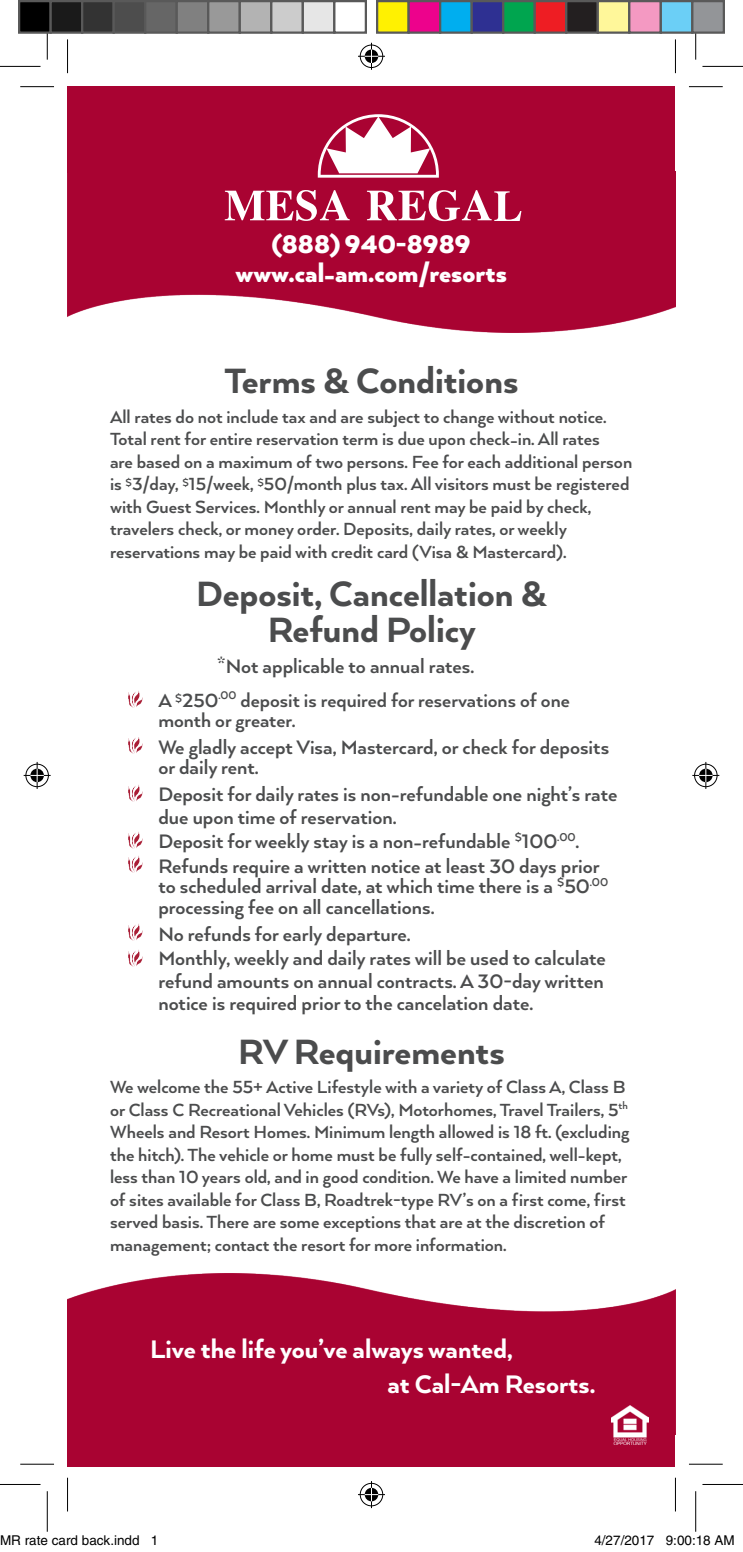
<style>
.page{position:relative;width:743px;height:1552px;background:#fff}
.page>*{position:absolute;margin:0;border:0;box-sizing:border-box;transform-origin:0 0}
.t1{font:800 40.5px "Arquitecta";color:#4b4c4d}
.t2{font:800 29.25px "Arquitecta";color:#fff}
.t3{font:900 29.25px "Arquitecta";color:#fff}
.t4{font:700 22.5px/20.2px "Arquitecta";color:#4b4c4d}
.t5{font:700 22.05px/20.2px "Arquitecta";color:#4b4c4d}
.t6{font:700 20.25px/22.5px "Arquitecta";color:#4b4c4d}
.t7{font:13.5px "Helvetica";color:#000}
</style>
<div class="page">
<img style="left:68px;top:173px;width:607px;height:160px">
<img style="left:67px;top:1273px;width:608px;height:161px">
<div style="left:68px;top:87px;width:607px;height:86px;background:#a90332"></div>
<div style="left:68px;top:1380px;width:607px;height:86px;background:#a90332"></div>
<img style="left:129px;top:737px;width:14px;height:16px">
<img style="left:129px;top:690px;width:14px;height:17px">
<img style="left:129px;top:784px;width:14px;height:17px">
<img style="left:611px;top:1405px;width:37px;height:39px">
<img style="left:129px;top:831px;width:14px;height:17px">
<img style="left:129px;top:855px;width:14px;height:17px">
<img style="left:129px;top:923px;width:14px;height:17px">
<img style="left:129px;top:949px;width:14px;height:17px">
<svg style="left:318px;top:114px;width:121px;height:64px"></svg>
<svg style="left:225px;top:190px;width:124px;height:31px"></svg>
<svg style="left:367px;top:190px;width:154px;height:31px"></svg>
<hr style="left:20px;top:86px;width:34px;height:1px;background:#000">
<hr style="left:688px;top:86px;width:34px;height:1px;background:#000">
<hr style="left:20px;top:1463px;width:34px;height:1px;background:#000">
<hr style="left:688px;top:1463px;width:34px;height:1px;background:#000">
<hr style="left:67px;top:39px;width:1px;height:34px;background:#000">
<hr style="left:67px;top:1477px;width:1px;height:34px;background:#000">
<hr style="left:675px;top:39px;width:1px;height:34px;background:#000">
<hr style="left:675px;top:1477px;width:1px;height:34px;background:#000">
<hr style="left:0;top:66px;width:40px;height:1px;background:#000">
<hr style="left:702px;top:66px;width:40px;height:1px;background:#000">
<hr style="left:0;top:1483px;width:40px;height:1px;background:#000">
<hr style="left:702px;top:1483px;width:40px;height:1px;background:#000">
<hr style="left:47px;top:19px;width:1px;height:41px;background:#000">
<hr style="left:47px;top:1491px;width:1px;height:40px;background:#000">
<hr style="left:695px;top:19px;width:1px;height:41px;background:#000">
<hr style="left:695px;top:1491px;width:1px;height:40px;background:#000">
<svg style="left:358px;top:43px;width:27px;height:27px"></svg>
<svg style="left:358px;top:1481px;width:27px;height:27px"></svg>
<svg style="left:24px;top:762px;width:27px;height:27px"></svg>
<svg style="left:692px;top:762px;width:27px;height:27px"></svg>
<div style="left:19px;top:1px;width:32px;height:32px;background:#000"></div>
<div style="left:18px;top:0;width:34px;height:34px;border:2px solid #595959"></div>
<div style="left:51px;top:1px;width:31px;height:32px;background:#1a1a1a"></div>
<div style="left:50px;top:0;width:33px;height:34px;border:2px solid #595959"></div>
<div style="left:82px;top:1px;width:32px;height:32px;background:#333"></div>
<div style="left:81px;top:0;width:34px;height:34px;border:2px solid #595959"></div>
<div style="left:114px;top:1px;width:31px;height:32px;background:#4d4d4d"></div>
<div style="left:112px;top:0;width:34px;height:34px;border:2px solid #595959"></div>
<div style="left:145px;top:1px;width:32px;height:32px;background:#666"></div>
<div style="left:144px;top:0;width:34px;height:34px;border:2px solid #595959"></div>
<div style="left:177px;top:1px;width:31px;height:32px;background:#808080"></div>
<div style="left:176px;top:0;width:33px;height:34px;border:2px solid #595959"></div>
<div style="left:208px;top:1px;width:32px;height:32px;background:#999"></div>
<div style="left:207px;top:0;width:34px;height:34px;border:2px solid #595959"></div>
<div style="left:240px;top:1px;width:31px;height:32px;background:#b3b3b3"></div>
<div style="left:238px;top:0;width:34px;height:34px;border:2px solid #595959"></div>
<div style="left:271px;top:1px;width:32px;height:32px;background:#ccc"></div>
<div style="left:270px;top:0;width:34px;height:34px;border:2px solid #595959"></div>
<div style="left:303px;top:1px;width:31px;height:32px;background:#e6e6e6"></div>
<div style="left:302px;top:0;width:33px;height:34px;border:2px solid #595959"></div>
<div style="left:333px;top:0;width:34px;height:34px;border:2px solid #595959"></div>
<div style="left:377px;top:1px;width:31px;height:32px;background:#fff101"></div>
<div style="left:376px;top:0;width:34px;height:34px;border:2px solid #595959"></div>
<div style="left:408px;top:1px;width:32px;height:32px;background:#ed028c"></div>
<div style="left:407px;top:0;width:34px;height:34px;border:2px solid #595959"></div>
<div style="left:440px;top:1px;width:31px;height:32px;background:#00aeef"></div>
<div style="left:439px;top:0;width:33px;height:34px;border:2px solid #595959"></div>
<div style="left:471px;top:1px;width:32px;height:32px;background:#2e3092"></div>
<div style="left:470px;top:0;width:34px;height:34px;border:2px solid #595959"></div>
<div style="left:503px;top:1px;width:31px;height:32px;background:#00a54f"></div>
<div style="left:502px;top:0;width:34px;height:34px;border:2px solid #595959"></div>
<div style="left:534px;top:1px;width:32px;height:32px;background:#ee1d23"></div>
<div style="left:533px;top:0;width:34px;height:34px;border:2px solid #595959"></div>
<div style="left:566px;top:1px;width:31px;height:32px;background:#231f20"></div>
<div style="left:565px;top:0;width:33px;height:34px;border:2px solid #595959"></div>
<div style="left:597px;top:1px;width:32px;height:32px;background:#fff79a"></div>
<div style="left:596px;top:0;width:34px;height:34px;border:2px solid #595959"></div>
<div style="left:629px;top:1px;width:31px;height:32px;background:#f499c2"></div>
<div style="left:628px;top:0;width:34px;height:34px;border:2px solid #595959"></div>
<div style="left:660px;top:1px;width:32px;height:32px;background:#6bcff6"></div>
<div style="left:659px;top:0;width:34px;height:34px;border:2px solid #595959"></div>
<div style="left:692px;top:1px;width:31px;height:32px;background:#939598"></div>
<div style="left:691px;top:0;width:33px;height:34px;border:2px solid #595959"></div>
<div style="left:633px;top:1536px;width:5px;height:8px;border:1px solid #fff;border-radius:50%"></div>
<div style="left:632px;top:1535px;width:7px;height:10px;border:1px solid #fff;border-radius:50%"></div>
<div style="left:678px;top:1536px;width:5px;height:8px;border:1px solid #fff;border-radius:50%"></div>
<div style="left:677px;top:1535px;width:7px;height:10px;border:1px solid #fff;border-radius:50%"></div>
<div style="left:685px;top:1536px;width:5px;height:8px;border:1px solid #fff;border-radius:50%"></div>
<div style="left:684px;top:1535px;width:8px;height:10px;border:1px solid #fff;border-radius:50%"></div>
<p class="t3" style="left:272px;top:225px;width:200px">(888) 940-8989</p>
<p class="t3" style="left:235px;top:255px;width:273px">www.cal-am.com/resorts</p>
<p class="t1" style="left:224px;top:355px;width:295px">Terms &amp; Conditions</p>
<p class="t6" style="left:110px;top:405px;width:498px">All rates do not include tax and are subject to change without notice.<br>Total rent for entire reservation term is due upon check-in. All rates</p>
<p class="t6" style="left:110px;top:450px;width:523px">are based on a maximum of two persons. Fee for each additional person is <sup>$</sup>3/day, <sup>$</sup>15/week, <sup>$</sup>50/month plus tax. All visitors must be registered with Guest Services. Monthly or annual rent may be paid by check,</p>
<p class="t6" style="left:110px;top:517px;width:458px">travelers check, or money order. Deposits, daily rates, or weekly</p>
<p class="t6" style="left:110px;top:540px;width:458px">reservations may be paid with credit card (Visa &amp; Mastercard).</p>
<p class="t1" style="left:196px;top:568px;width:352px">Deposit, Cancellation &amp;</p>
<p class="t1" style="left:268px;top:604px;width:210px">Refund Policy</p>
<p class="t4" style="left:217px;top:655px;width:259px">*Not applicable to annual rates.</p>
<p class="t5" style="left:158px;top:689px;width:413px">A <sup>$</sup>250<sup>.00</sup> deposit is required for reservations of one month or greater.</p>
<p class="t4" style="left:158px;top:736px;width:452px">We gladly accept Visa, Mastercard, or check for deposits or daily rent.</p>
<p class="t4" style="left:158px;top:782px;width:460px;line-height:22.5px">Deposit for daily rates is non-refundable one night’s rate due upon time of reservation.</p>
<p class="t4" style="left:158px;top:830px;width:422px">Deposit for weekly stay is a non-refundable <sup>$</sup>100<sup>.00</sup>.</p>
<p class="t4" style="left:158px;top:855px;width:451px">Refunds require a written notice at least 30 days prior to scheduled arrival date, at which time there is a <sup>$</sup>50<sup>.00 </sup>processing fee on all cancellations.</p>
<p class="t4" style="left:158px;top:923px;width:254px">No refunds for early departure.</p>
<p class="t4" style="left:158px;top:946px;width:449px;line-height:22.5px;text-align:justify">Monthly, weekly and daily rates will be used to calculate refund amounts on annual contracts. A 30-day written notice is required prior to the cancelation date.</p>
<p class="t1" style="left:238px;top:1027px;width:268px">RV Requirements</p>
<p class="t6" style="left:110px;top:1075px;width:521px">We welcome the 55+ Active Lifestyle with a variety of Class A, Class B or Class C Recreational Vehicles (RVs), Motorhomes, Travel Trailers, 5<sup>th </sup>Wheels and Resort Homes. Minimum length allowed is 18 ft. (excluding the hitch). The vehicle or home must be fully self-contained, well-kept, less than 10 years old, and in good condition. We have a limited number of sites available for Class B, Roadtrek-type RV’s on a first come, first served basis. There are some exceptions that are at the discretion of management; contact the resort for more information.</p>
<p class="t2" style="left:150px;top:1331px;width:364px">Live the life you’ve always wanted,</p>
<p class="t2" style="left:387px;top:1366px;width:209px">at Cal-Am Resorts.</p>
<p class="t7" style="left:0;top:1532px;width:160px">MR rate card back.indd 1</p>
<p class="t7" style="left:594px;top:1532px;width:142px">4/27/2017 9:00:18 AM</p>
</div>
